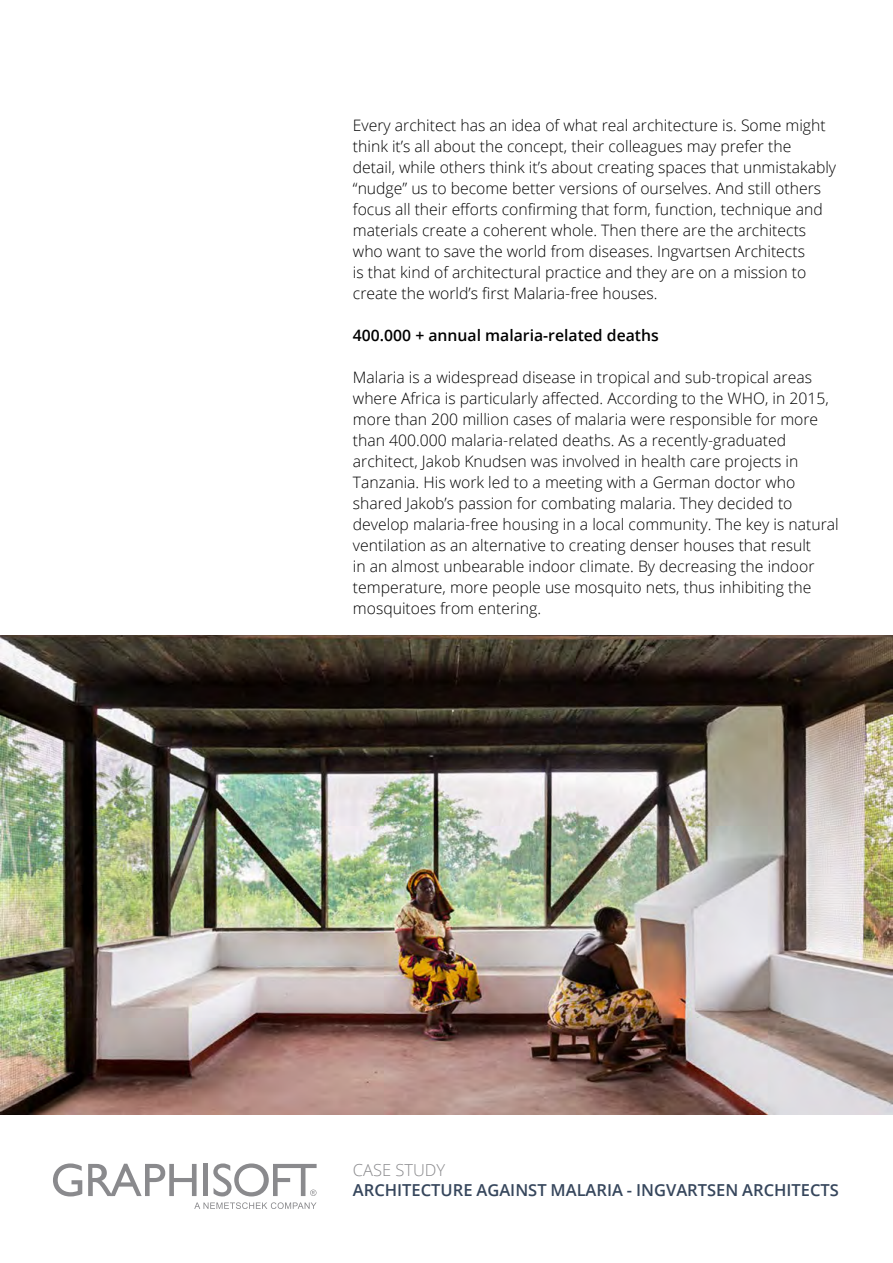
<style>
.page{position:relative;width:893px;height:1263px;background:#fff}
.page>*{position:absolute;margin:0;border:0;box-sizing:border-box;transform-origin:0 0}
.t1{font:600 16.5px "Open Sans";color:#36465c}
.t2{font:300 16.5px "Open Sans";color:#8a8a8d}
.t3{font:300 15.75px/21px "Open Sans";color:#000}
.t4{font:600 15.75px "Open Sans";color:#000}
</style>
<div class="page">
<svg style="left:53px;top:1163px;width:29px;height:33px"></svg>
<svg style="left:88px;top:1164px;width:109px;height:32px"></svg>
<div style="left:203px;top:1163px;width:5px;height:33px;background:#8a8a8d"></div>
<svg style="left:213px;top:1163px;width:104px;height:33px"></svg>
<svg style="left:194px;top:1202px;width:123px;height:7px"></svg>
<img style="left:0;top:636px;width:893px;height:478px">
<p class="t3" style="left:353px;top:114px;width:485px">Every architect has an idea of what real architecture is. Some might think it’s all about the concept, their colleagues may prefer the detail, while others think it’s about creating spaces that unmistakably “nudge” us to become better versions of ourselves. And still others focus all their efforts confirming that form, function, technique and materials create a coherent whole. Then there are the architects who want to save the world from diseases. Ingvartsen Architects<br>is that kind of architectural practice and they are on a mission to create the world’s first Malaria-free houses.</p>
<p class="t4" style="left:353px;top:325px;width:307px">400.000 + annual malaria-related deaths</p>
<p class="t3" style="left:353px;top:366px;width:487px">Malaria is a widespread disease in tropical and sub-tropical areas where Africa is particularly affected. According to the WHO, in 2015, more than 200 million cases of malaria were responsible for more than 400.000 malaria-related deaths. As a recently-graduated architect, Jakob Knudsen was involved in health care projects in Tanzania. His work led to a meeting with a German doctor who shared Jakob’s passion for combating malaria. They decided to develop malaria-free housing in a local community. The key is natural ventilation as an alternative to creating denser houses that result<br>in an almost unbearable indoor climate. By decreasing the indoor temperature, more people use mosquito nets, thus inhibiting the mosquitoes from entering.</p>
<p class="t2" style="left:353px;top:1159px;width:94px">CASE STUDY</p>
<p class="t1" style="left:353px;top:1178px;width:487px">ARCHITECTURE AGAINST MALARIA - INGVARTSEN ARCHITECTS</p>
</div>
